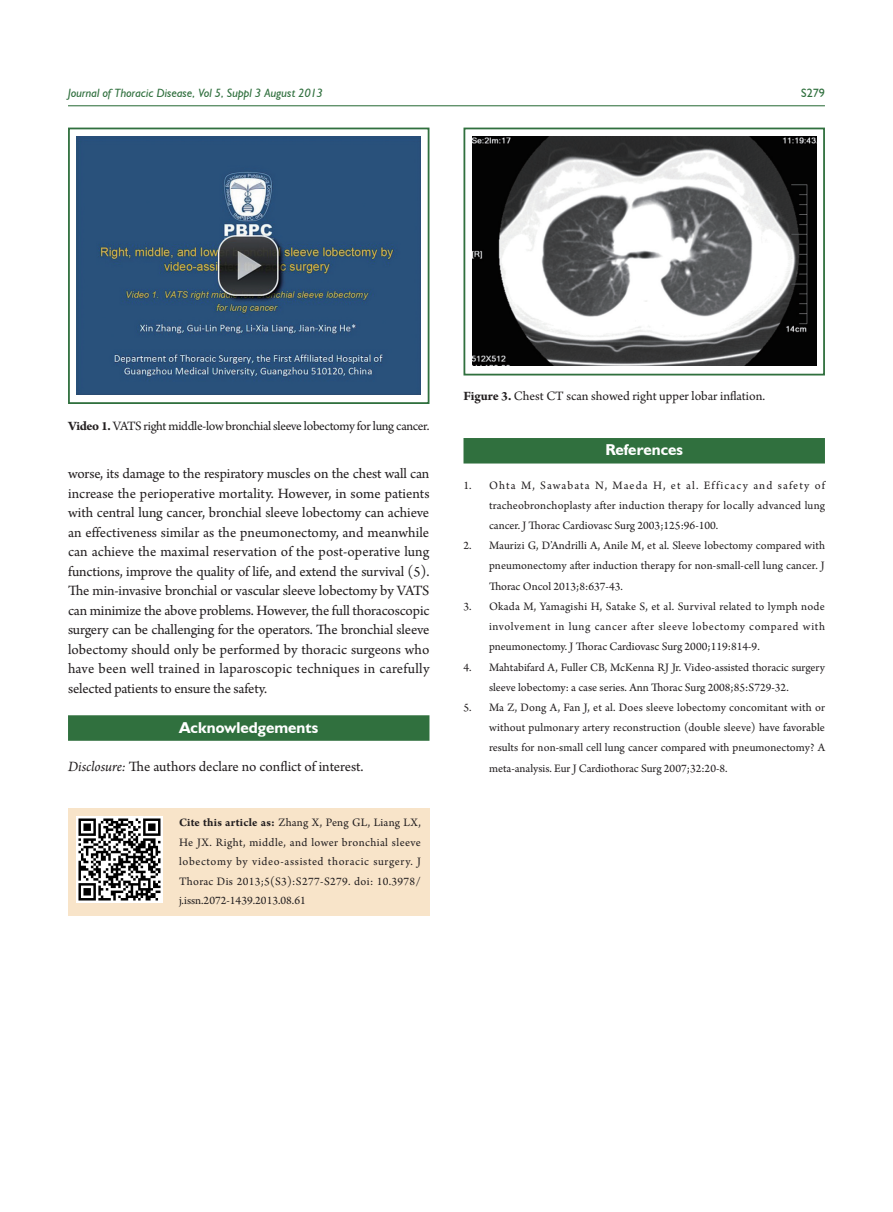
<style>
.page{position:relative;width:893px;height:1212px;background:#fff}
.page>*{position:absolute;margin:0;border:0;box-sizing:border-box;transform-origin:0 0}
.一级标题-JTD-1行{font:700 15.75px "Humanist 521 BT";color:#fff}
.一级标题-JTD-1行-页首{font:700 15.75px "Humanist 521 BT";color:#fff}
.t1{font:15px/19.5px "Arno Pro";letter-spacing:-.005em;color:#231f20;text-align:justify}
.t2{font:13.5px "Arno Pro";letter-spacing:-.02em;color:#231f20}
.t3{font:12px/20.2px "Arno Pro";color:#231f20;text-align:justify}
.t4{font:italic 12px "Humanist 521 BT";color:#30703e}
.t5{font:12px "Humanist 521 BT";color:#30703e}
.s1{font-weight:700}
.s2{font-style:italic}
</style>
<div class="page">
<hr style="left:68px;top:105px;width:757px;height:1px;background:#30703e">
<div style="left:68px;top:715px;width:361px;height:26px;background:#30703e"></div>
<img style="left:472px;top:136px;width:344px;height:230px">
<div style="left:463px;top:128px;width:362px;height:247px;border:2px solid #30703e"></div>
<img style="left:77px;top:137px;width:344px;height:258px">
<div style="left:68px;top:128px;width:361px;height:276px;border:2px solid #30703e"></div>
<div style="left:463px;top:438px;width:362px;height:25px;background:#30703e"></div>
<div style="left:68px;top:808px;width:361px;height:107px;background:#f8e4c9"></div>
<img style="left:77px;top:816px;width:85px;height:86px">
<p class="t4" style="left:68px;top:86px;width:256px">Journal of Thoracic Disease, Vol 5, Suppl 3 August 2013</p>
<p class="t5" style="left:801px;top:86px;width:25px">S279</p>
<p class="t2" style="left:68px;top:418px;width:363px"><span class="s1">Video 1.</span> VATS right middle-low bronchial sleeve lobectomy for lung cancer.</p>
<p class="t1" style="left:68px;top:465px;width:363px">worse, its damage to the respiratory muscles on the chest wall can increase the perioperative mortality. However, in some patients with central lung cancer, bronchial sleeve lobectomy can achieve an effectiveness similar as the pneumonectomy, and meanwhile can achieve the maximal reservation of the post-operative lung functions, improve the quality of life, and extend the survival (5).<br>The min-invasive bronchial or vascular sleeve lobectomy by VATS can minimize the above problems. However, the full thoracoscopic surgery can be challenging for the operators. The bronchial sleeve lobectomy should only be performed by thoracic surgeons who have been well trained in laparoscopic techniques in carefully selected patients to ensure the safety.</p>
<p class="一级标题-JTD-1行" style="left:179px;top:718px;width:140px">Acknowledgements</p>
<p class="t1" style="left:68px;top:758px;width:297px"><span class="s2">Disclosure:</span> The authors declare no conflict of interest.</p>
<p class="t3" style="left:179px;top:813px;width:243px;line-height:19.5px"><span class="s1">Cite this article as:</span> Zhang X, Peng GL, Liang LX, He JX. Right, middle, and lower bronchial sleeve lobectomy by video-assisted thoracic surgery. J Thorac Dis 2013;5(S3):S277-S279. doi: 10.3978/ j.issn.2072-1439.2013.08.61</p>
<p class="t2" style="left:463px;top:388px;width:303px"><span class="s1">Figure 3.</span> Chest CT scan showed right upper lobar inflation.</p>
<p class="一级标题-JTD-1行-页首" style="left:605px;top:440px;width:79px">References</p>
<p class="t3" style="left:489px;top:475px;width:338px;text-indent:-26px">1. Ohta M, Sawabata N, Maeda H, et al. Efficacy and safety of tracheobronchoplasty after induction therapy for locally advanced lung cancer. J Thorac Cardiovasc Surg 2003;125:96-100.</p>
<p class="t3" style="left:489px;top:536px;width:337px;text-indent:-26px">2. Maurizi G, D’Andrilli A, Anile M, et al. Sleeve lobectomy compared with pneumonectomy after induction therapy for non-small-cell lung cancer. J Thorac Oncol 2013;8:637-43.</p>
<p class="t3" style="left:489px;top:597px;width:337px;text-indent:-26px">3. Okada M, Yamagishi H, Satake S, et al. Survival related to lymph node involvement in lung cancer after sleeve lobectomy compared with pneumonectomy. J Thorac Cardiovasc Surg 2000;119:814-9.</p>
<p class="t3" style="left:489px;top:657px;width:337px;text-indent:-26px">4. Mahtabifard A, Fuller CB, McKenna RJ Jr. Video-assisted thoracic surgery sleeve lobectomy: a case series. Ann Thorac Surg 2008;85:S729-32.</p>
<p class="t3" style="left:489px;top:698px;width:338px;text-indent:-26px">5. Ma Z, Dong A, Fan J, et al. Does sleeve lobectomy concomitant with or without pulmonary artery reconstruction (double sleeve) have favorable results for non-small cell lung cancer compared with pneumonectomy? A meta-analysis. Eur J Cardiothorac Surg 2007;32:20-8.</p>
</div>
